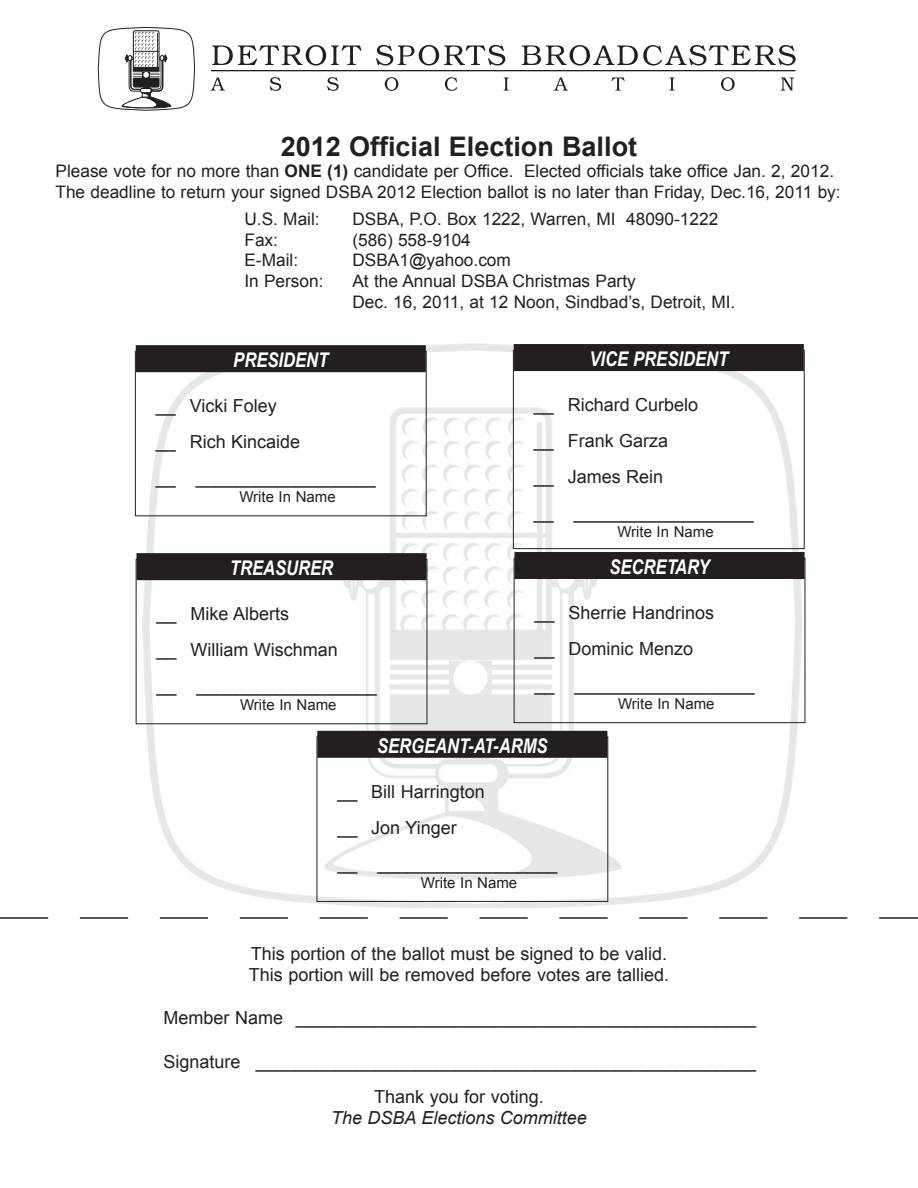
<style>
.page{position:relative;width:918px;height:1188px;background:#fff}
.page>*{position:absolute;margin:0;border:0;box-sizing:border-box;transform-origin:0 0}
.t1{font:700 27px "Arial";color:#231f20}
.t2{font:italic 700 20.25px "Arial Narrow";color:#fff}
.t3{font:18px/36px "Arial";color:#231f20}
.t4{font:italic 18px "Arial";color:#231f20}
.t5{font:17.25px/20.7px "Arial";color:#231f20}
.t6{font:15px "Arial";color:#231f20}
.s1{font-weight:700}
</style>
<div class="page">
<img style="left:134px;top:343px;width:672px;height:565px">
<svg style="left:122px;top:31px;width:49px;height:78px"></svg>
<svg style="left:212px;top:45px;width:149px;height:21px"></svg>
<svg style="left:376px;top:45px;width:129px;height:21px"></svg>
<svg style="left:522px;top:45px;width:274px;height:21px"></svg>
<svg style="left:211px;top:78px;width:14px;height:13px"></svg>
<svg style="left:270px;top:77px;width:11px;height:14px"></svg>
<svg style="left:327px;top:77px;width:12px;height:14px"></svg>
<svg style="left:385px;top:77px;width:13px;height:14px"></svg>
<svg style="left:445px;top:77px;width:12px;height:14px"></svg>
<svg style="left:504px;top:78px;width:5px;height:13px"></svg>
<svg style="left:554px;top:78px;width:14px;height:13px"></svg>
<svg style="left:611px;top:78px;width:14px;height:13px"></svg>
<svg style="left:669px;top:78px;width:6px;height:13px"></svg>
<svg style="left:721px;top:77px;width:14px;height:14px"></svg>
<svg style="left:781px;top:78px;width:13px;height:13px"></svg>
<hr style="left:211px;top:70px;width:585px;height:1px;background:#231f20">
<svg style="left:0;top:917px;width:918px;height:2px"></svg>
<div style="left:136px;top:345px;width:290px;height:27px;background:#231f20"></div>
<div style="left:135px;top:351px;width:292px;height:165px;border:1px solid #231f20"></div>
<div style="left:514px;top:344px;width:290px;height:27px;background:#231f20"></div>
<div style="left:513px;top:350px;width:292px;height:199px;border:1px solid #231f20"></div>
<div style="left:136px;top:553px;width:291px;height:27px;background:#231f20"></div>
<div style="left:136px;top:559px;width:291px;height:165px;border:1px solid #231f20"></div>
<div style="left:514px;top:552px;width:291px;height:27px;background:#231f20"></div>
<div style="left:514px;top:558px;width:291px;height:165px;border:1px solid #231f20"></div>
<div style="left:317px;top:731px;width:290px;height:27px;background:#231f20"></div>
<div style="left:317px;top:737px;width:291px;height:165px;border:1px solid #231f20"></div>
<h1 class="t1" style="left:281px;top:129px;width:358px">2012 Official Election Ballot</h1>
<p class="t5" style="left:56px;top:161px;width:787px">Please vote for no more than <span class="s1">ONE (1)</span> candidate per Office. Elected officials take office Jan. 2, 2012.<br>The deadline to return your signed DSBA 2012 Election ballot is no later than Friday, Dec.16, 2011 by:</p>
<p class="t5" style="left:244px;top:209px;width:77px">U.S. Mail:</p>
<p class="t5" style="left:353px;top:209px;width:367px">DSBA, P.O. Box 1222, Warren, MI 48090-1222</p>
<p class="t5" style="left:244px;top:229px;width:35px">Fax:</p>
<p class="t5" style="left:352px;top:229px;width:120px">(586) 558-9104</p>
<p class="t5" style="left:244px;top:250px;width:55px">E-Mail:</p>
<p class="t5" style="left:352px;top:250px;width:160px">DSBA1@yahoo.com</p>
<p class="t5" style="left:244px;top:271px;width:81px">In Person:</p>
<p class="t5" style="left:352px;top:271px;width:384px">At the Annual DSBA Christmas Party<br>Dec. 16, 2011, at 12 Noon, Sindbad’s, Detroit, MI.</p>
<p class="t2" style="left:233px;top:345px;width:97px">PRESIDENT</p>
<p class="t3" style="left:156px;top:388px;width:222px">__ Vicki Foley<br>__ Rich Kincaide<br>__ __________________</p>
<p class="t6" style="left:239px;top:487px;width:98px">Write In Name</p>
<p class="t2" style="left:589px;top:343px;width:140px">VICE PRESIDENT</p>
<p class="t3" style="left:534px;top:387px;width:222px">__ Richard Curbelo<br>__ Frank Garza<br>__ James Rein<br>__ __________________</p>
<p class="t6" style="left:617px;top:522px;width:98px">Write In Name</p>
<p class="t2" style="left:609px;top:551px;width:102px">SECRETARY</p>
<p class="t3" style="left:535px;top:595px;width:222px">__ Sherrie Handrinos<br>__ Dominic Menzo<br>__ __________________</p>
<p class="t6" style="left:618px;top:694px;width:98px">Write In Name</p>
<p class="t2" style="left:377px;top:730px;width:172px">SERGEANT-AT-ARMS</p>
<p class="t3" style="left:337px;top:773px;width:222px">__ Bill Harrington<br>__ Jon Yinger<br>__ __________________</p>
<p class="t6" style="left:421px;top:872px;width:98px">Write In Name</p>
<p class="t2" style="left:230px;top:552px;width:81px">TREASURER</p>
<p class="t3" style="left:157px;top:596px;width:222px">__ Mike Alberts<br>__ William Wischman<br>__ __________________</p>
<p class="t6" style="left:240px;top:695px;width:98px">Write In Name</p>
<p class="t3" style="left:249px;top:943px;width:422px;line-height:21.6px">This portion of the ballot must be signed to be valid.<br>This portion will be removed before votes are tallied.</p>
<p class="t3" style="left:164px;top:1000px;width:594px">Member Name ______________________________________________</p>
<p class="t3" style="left:163px;top:1044px;width:594px;line-height:35.1px;text-align:center">Signature __________________________________________________<br>Thank you for voting.</p>
<p class="t4" style="left:331px;top:1106px;width:257px">The DSBA Elections Committee</p>
</div>
